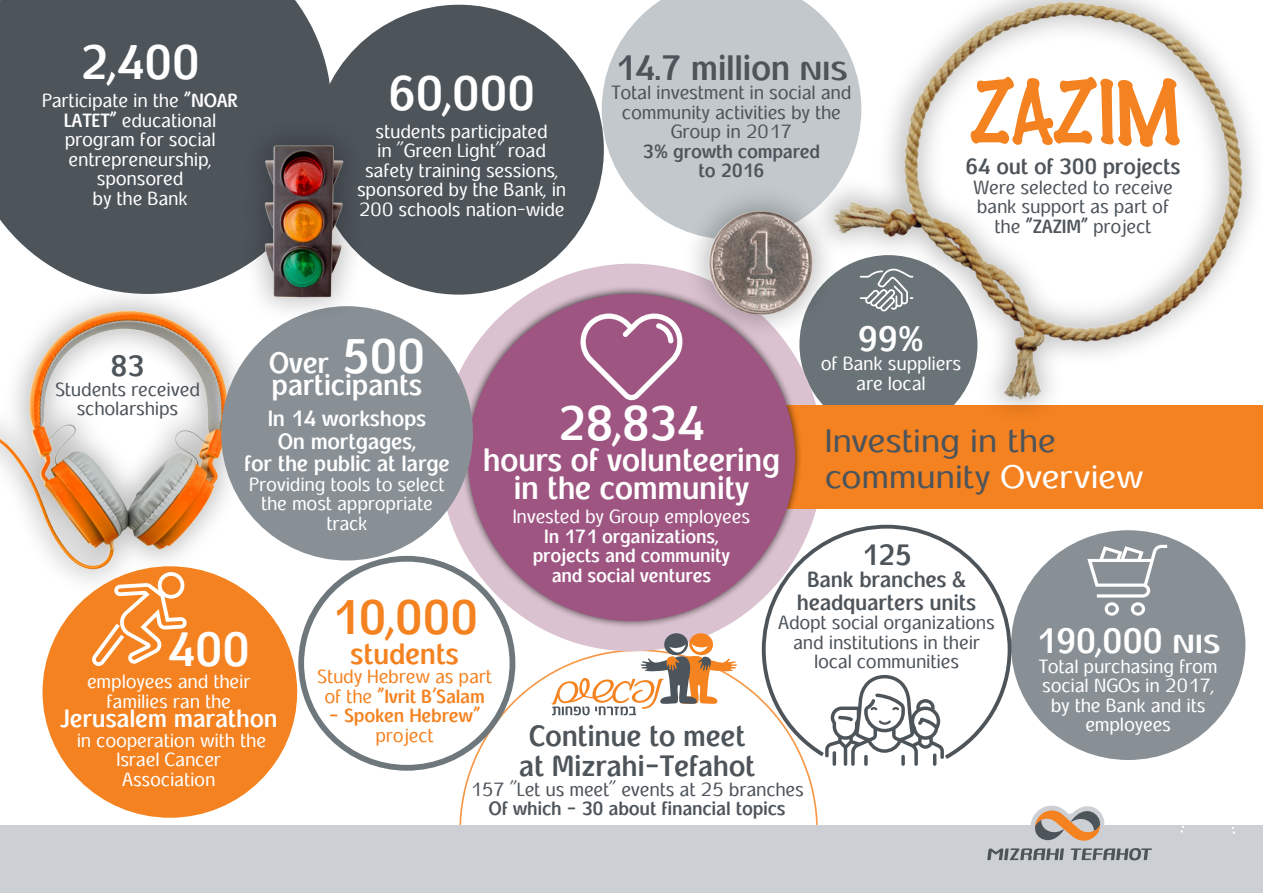
<style>
.page{position:relative;width:1263px;height:893px;background:#fff}
.page>*{position:absolute;margin:0;border:0;box-sizing:border-box;transform-origin:0 0}
.t1{font:100 79.35px "Marker Felt";letter-spacing:-.015em;color:#f58220;scale:.9 1}
.t2{font:700 49.5px "Fb Typograph Eng";letter-spacing:-.015em;color:#fff;scale:.9 1}
.t3{font:700 49.5px "Fb Typograph Eng";color:#f58220;scale:.9 1}
.t4{font:700 49.05px "Fb Typograph Eng";color:#fff;scale:.9 1}
.t5{font:700 36px "Fb Typograph Eng";letter-spacing:-.015em;color:#4d545a;scale:.9 1}
.t6{font:700 36px "Fb Typograph Eng";letter-spacing:-.015em;color:#fff;scale:.9 1}
.t7{font:700 33px/28px "Fb Typograph Eng";letter-spacing:-.02em;color:#fff;text-align:center;scale:.9 1}
.t8{font:33px/36px "Fb Typograph Eng";letter-spacing:-.015em;color:#4d545a}
.t9{font:700 30px/30px "Fb Typograph Eng";letter-spacing:-.015em;color:#4d545a;text-align:center;scale:.9 1}
.t10{font:700 30px "Fb Typograph Eng";letter-spacing:-.015em;color:#fff;scale:.9 1}
.t11{font:700 30px "Fb Typograph Eng";letter-spacing:-.015em;color:#f58220;scale:.9 1}
.t12{font:700 25.5px "Fb Typograph Eng";letter-spacing:-.015em;color:#fff;scale:.9 1}
.t13{font:700 22.5px/22.5px "Fb Typograph Eng";letter-spacing:-.015em;color:#4d545a;text-align:center;scale:.9 1}
.t14{font:700 22.5px/22.5px "Fb Typograph Eng";letter-spacing:-.015em;color:#fff;text-align:center;scale:.9 1}
.t15{font:19.5px/19.5px "Fb Typograph Eng";letter-spacing:-.015em;color:#fff;text-align:center;scale:.9 1}
.t16{font:19.5px/19.5px "Fb Typograph Eng";letter-spacing:-.015em;color:#4d545a;text-align:center;scale:.9 1}
.t17{font:700 19.5px/19.5px "Fb Typograph Eng";letter-spacing:-.015em;color:#fff;text-align:center;scale:.9 1}
.t18{font:19.5px/19.5px "Fb Typograph Eng";letter-spacing:-.015em;color:#f58220;text-align:center;scale:.9 1}
.t19{font:700 19.5px/19.5px "Fb Typograph Eng";letter-spacing:-.015em;color:#f58220;text-align:center;scale:.9 1}
.s1{font-weight:700}
.s2{font-size:26.7px}
.s3{color:#fff}
.s4{font-weight:400}
</style>
<div class="page">
<svg style="left:459px;top:649px;width:359px;height:177px"></svg>
<div style="left:0;top:826px;width:1263px;height:67px;background:#ccd0d4"></div>
<div style="left:440px;top:264px;width:383px;height:387px;background:#dbc2d0;border-radius:50%"></div>
<div style="left:719px;top:405px;width:544px;height:104px;background:#f58220"></div>
<div style="left:460px;top:286px;width:343px;height:343px;background:#000;opacity:.75"></div>
<div style="left:468px;top:294px;width:327px;height:327px;background:#9f5582;border-radius:50%"></div>
<img style="left:776px;top:1px;width:479px;height:467px">
<svg style="left:1179px;top:825px;width:57px;height:9px"></svg>
<img style="left:0;top:296px;width:275px;height:298px">
<div style="left:0;top:0;width:332px;height:294px;background:#4d545a"></div>
<div style="left:314px;top:5px;width:290px;height:290px;background:#4d545a;border-radius:50%"></div>
<div style="left:298px;top:556px;width:217px;height:215px;border:6px solid #6e777c;border-radius:50%"></div>
<div style="left:221px;top:306px;width:252px;height:254px;background:#889096;border-radius:50%"></div>
<svg style="left:551px;top:632px;width:186px;height:83px"></svg>
<div style="left:43px;top:566px;width:254px;height:252px;background:#f58220;border-radius:50%"></div>
<svg style="left:92px;top:572px;width:95px;height:94px"></svg>
<div style="left:238px;top:118px;width:131px;height:206px;background:#000;opacity:.26"></div>
<img style="left:232px;top:123px;width:146px;height:175px">
<div style="left:1011px;top:530px;width:234px;height:230px;background:#889096;border-radius:50%"></div>
<svg style="left:1087px;top:545px;width:80px;height:71px"></svg>
<svg style="left:832px;top:762px;width:105px;height:4px"></svg>
<svg style="left:760px;top:523px;width:253px;height:239px"></svg>
<svg style="left:580px;top:314px;width:103px;height:86px"></svg>
<svg style="left:602px;top:0;width:259px;height:240px;background:#cbcfd2"></svg>
<div style="left:681px;top:183px;width:159px;height:158px;background:#000;opacity:.26"></div>
<img style="left:708px;top:209px;width:106px;height:108px">
<svg style="left:987px;top:806px;width:165px;height:55px"></svg>
<p class="t2" style="left:80px;top:29px;width:135px">2,400</p>
<p class="t15" style="left:42px;top:90px;width:220px">Participate in the <span class="s1">"NOAR<br>LATET"</span> educational program for social entrepreneurship, sponsored<br>by the Bank</p>
<p class="t2" style="left:388px;top:60px;width:165px">60,000</p>
<p class="t15" style="left:357px;top:121px;width:234px">students participated<br>in "Green Light" road safety training sessions, sponsored by the Bank, in<br>200 schools nation-wide</p>
<p class="t5" style="left:615px;top:43px;width:261px">14.7 million <span class="s2">NIS</span></p>
<p class="t16" style="left:611px;top:82px;width:268px">Total investment in social and community activities by the<br>Group in 2017<br><span class="s1">3% growth compared<br>to 2016</span></p>
<h1 class="t1" style="left:971px;top:50px;width:235px">ZAZIM</h1>
<p class="t13" style="left:965px;top:155px;width:241px">64 out of 300 projects</p>
<p class="t16" style="left:973px;top:177px;width:224px">Were selected to receive bank support as part of the <span class="s1">"ZAZIM"</span> project</p>
<h3 class="t6" style="left:857px;top:314px;width:76px">99%</h3>
<p class="t15" style="left:821px;top:353px;width:158px">of Bank suppliers are local</p>
<h3 class="t8" style="left:825px;top:422px;width:321px">I n v e gni ts ni t eh<br>oc mmunity <span class="s3">Ove weivr</span></h3>
<p class="t2" style="left:342px;top:322px;width:94px">500</p>
<p class="t10" style="left:272px;top:365px;width:169px">participants</p>
<p class="t14" style="left:244px;top:406px;width:230px">In 14 workshops<br>On mortgages,<br>for the public at large</p>
<p class="t15" style="left:249px;top:474px;width:219px">Providing tools to select the most appropriate track</p>
<p class="t10" style="left:269px;top:342px;width:69px">Over</p>
<p class="t9" style="left:111px;top:350px;width:39px">83</p>
<p class="t16" style="left:55px;top:379px;width:163px">Students received scholarships</p>
<p class="t2" style="left:558px;top:390px;width:165px">28,834</p>
<p class="t7" style="left:483px;top:445px;width:332px">hours of volunteering in the community</p>
<p class="t17" style="left:513px;top:506px;width:265px"><span class="s4">Invested by Group employees<br></span>In 171 organizations, projects and community<br>and social ventures</p>
<p class="t9" style="left:861px;top:539px;width:58px">125</p>
<p class="t13" style="left:797px;top:568px;width:201px">Bank branches &amp; headquarters units</p>
<p class="t16" style="left:778px;top:612px;width:242px">Adopt social organizations and institutions in their local communities</p>
<p class="t3" style="left:331px;top:584px;width:165px">10,000</p>
<p class="t11" style="left:350px;top:633px;width:123px">students</p>
<p class="t18" style="left:317px;top:666px;width:196px">Study Hebrew as part of the <span class="s1">"Ivrit B'Salam</span></p>
<p class="t19" style="left:329px;top:705px;width:170px">– Spoken Hebrew" <span class="s4">project</span></p>
<p class="t6" style="left:1036px;top:617px;width:207px">190,000 <span class="s2">NIS</span></p>
<p class="t15" style="left:1039px;top:656px;width:200px">Total purchasing from social NGOs in 2017, by the Bank and its employees</p>
<p class="t4" style="left:167px;top:616px;width:94px">400</p>
<p class="t15" style="left:107px;top:691px;width:140px">families ran the</p>
<p class="t12" style="left:60px;top:701px;width:243px">Jerusalem marathon</p>
<p class="t15" style="left:77px;top:730px;width:212px">in cooperation with the<br>Israel Cancer<br>Association</p>
<p class="t15" style="left:87px;top:671px;width:183px">employees and their</p>
<p class="t9" style="left:519px;top:720px;width:264px">Continue to meet at Mizrahi-Tefahot</p>
<p class="t16" style="left:470px;top:779px;width:372px">157 "Let us meet" events at 25 branches<br><span class="s1">Of which – 30 about financial topics</span></p>
</div>
